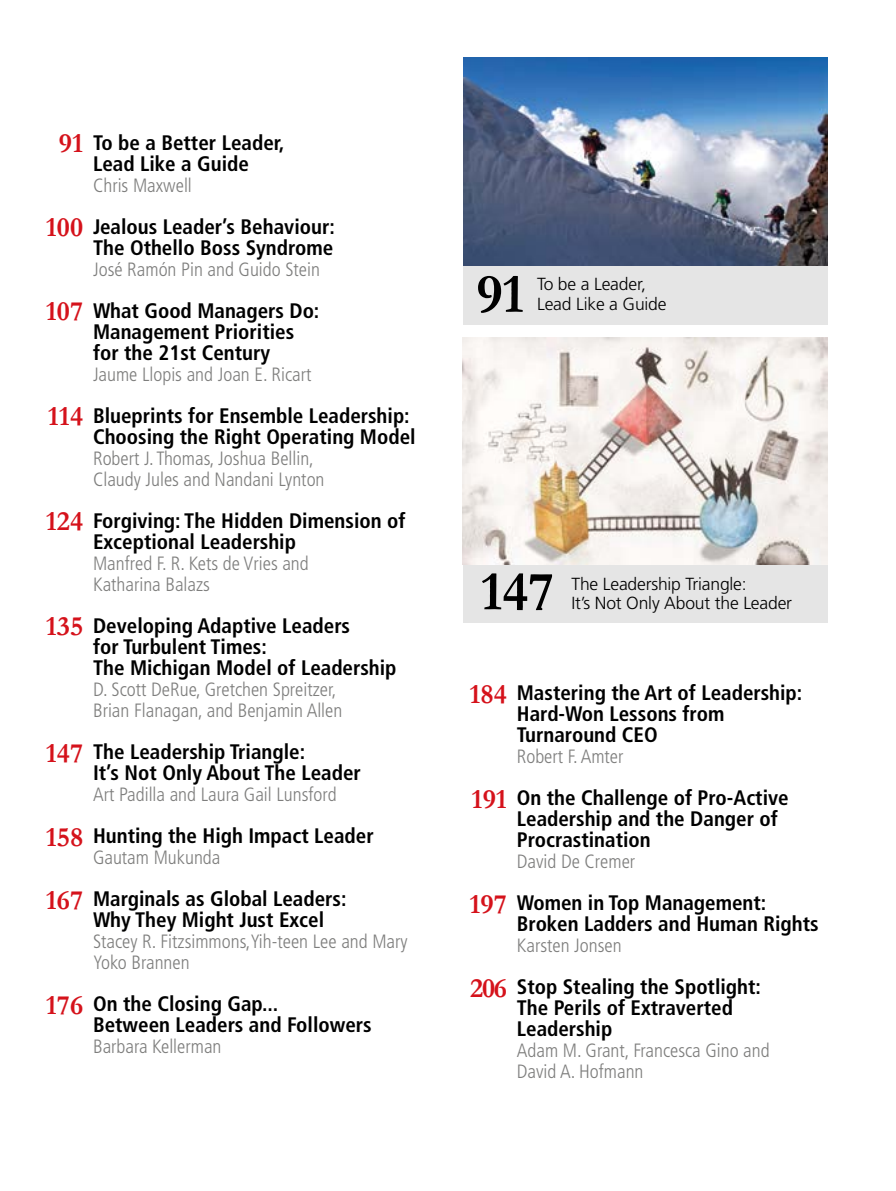
<style>
.page{position:relative;width:896px;height:1191px;background:#fff}
.page>*{position:absolute;margin:0;border:0;box-sizing:border-box;transform-origin:0 0}
.t1{font:700 56px "Garamond";color:#000}
.t2{font:700 28px "Garamond";color:#d5121b}
.t3{font:700 condensed 21px/21px "Frutiger";color:#000}
.t4{font:300 condensed 19.25px/21px "Frutiger";color:#7e7e7d}
.t5{font:300 17.5px/19.2px "Frutiger";letter-spacing:-.01em;color:#000}
</style>
<div class="page">
<img style="left:463px;top:58px;width:364px;height:209px">
<div style="left:463px;top:267px;width:364px;height:58px;background:#e5e5e5"></div>
<div style="left:463px;top:564px;width:364px;height:58px;background:#e5e5e5"></div>
<img style="left:463px;top:337px;width:364px;height:227px">
<h2 class="t2" style="left:59px;top:127px;width:26px">91</h2>
<h2 class="t2" style="left:46px;top:211px;width:39px">100</h2>
<h2 class="t2" style="left:46px;top:295px;width:39px">107</h2>
<h2 class="t2" style="left:48px;top:400px;width:37px">114</h2>
<h2 class="t2" style="left:46px;top:505px;width:39px">124</h2>
<h2 class="t2" style="left:46px;top:610px;width:39px">135</h2>
<h2 class="t2" style="left:46px;top:736px;width:39px">147</h2>
<h2 class="t2" style="left:46px;top:820px;width:39px">158</h2>
<h2 class="t2" style="left:46px;top:883px;width:39px">167</h2>
<h2 class="t2" style="left:46px;top:988px;width:39px">176</h2>
<p class="t3" style="left:93px;top:132px;width:193px">To be a Better Leader,<br>Lead Like a Guide</p>
<p class="t4" style="left:93px;top:175px;width:100px">Chris Maxwell</p>
<p class="t3" style="left:93px;top:216px;width:243px">Jealous Leader’s Behaviour:<br>The Othello Boss Syndrome</p>
<p class="t4" style="left:93px;top:259px;width:228px">José Ramón Pin and Guido Stein</p>
<p class="t3" style="left:93px;top:300px;width:228px">What Good Managers Do:<br>Management Priorities for the 21st Century</p>
<p class="t4" style="left:93px;top:364px;width:220px">Jaume Llopis and Joan E. Ricart</p>
<p class="t3" style="left:93px;top:405px;width:324px">Blueprints for Ensemble Leadership:<br>Choosing the Right Operating Model</p>
<p class="t4" style="left:93px;top:448px;width:233px">Robert J. Thomas, Joshua Bellin,<br>Claudy Jules and Nandani Lynton</p>
<p class="t3" style="left:93px;top:510px;width:314px">Forgiving: The Hidden Dimension of<br>Exceptional Leadership</p>
<p class="t4" style="left:93px;top:553px;width:217px">Manfred F. R. Kets de Vries and<br>Katharina Balazs</p>
<p class="t3" style="left:93px;top:615px;width:305px">Developing Adaptive Leaders<br>for Turbulent Times:<br>The Michigan Model of Leadership</p>
<p class="t4" style="left:93px;top:679px;width:251px">D. Scott DeRue, Gretchen Spreitzer,<br>Brian Flanagan, and Benjamin Allen</p>
<p class="t3" style="left:93px;top:741px;width:269px">The Leadership Triangle:<br>It’s Not Only About The Leader</p>
<p class="t4" style="left:93px;top:784px;width:245px">Art Padilla and Laura Gail Lunsford</p>
<p class="t3" style="left:93px;top:825px;width:282px">Hunting the High Impact Leader</p>
<p class="t4" style="left:93px;top:847px;width:129px">Gautam Mukunda</p>
<p class="t3" style="left:93px;top:888px;width:255px">Marginals as Global Leaders:<br>Why They Might Just Excel</p>
<p class="t4" style="left:93px;top:931px;width:316px">Stacey R. Fitzsimmons,Yih-teen Lee and Mary<br>Yoko Brannen</p>
<p class="t3" style="left:93px;top:993px;width:280px">On the Closing Gap...<br>Between Leaders and Followers</p>
<p class="t4" style="left:93px;top:1036px;width:130px">Barbara Kellerman</p>
<h1 class="t1" style="left:476px;top:261px;width:49px">91</h1>
<p class="t5" style="left:537px;top:275px;width:131px">To be a Leader,<br>Lead Like a Guide</p>
<h1 class="t1" style="left:480px;top:558px;width:75px">147</h1>
<p class="t5" style="left:571px;top:574px;width:222px">The Leadership Triangle:<br>It’s Not Only About the Leader</p>
<h2 class="t2" style="left:469px;top:677px;width:39px">184</h2>
<h2 class="t2" style="left:471px;top:782px;width:37px">191</h2>
<h2 class="t2" style="left:469px;top:887px;width:39px">197</h2>
<h2 class="t2" style="left:470px;top:971px;width:38px">206</h2>
<p class="t3" style="left:516px;top:682px;width:287px">Mastering the Art of Leadership:<br>Hard-Won Lessons from<br>Turnaround CEO</p>
<p class="t4" style="left:516px;top:746px;width:108px">Robert F. Amter</p>
<p class="t3" style="left:516px;top:787px;width:273px">On the Challenge of Pro-Active<br>Leadership and the Danger of<br>Procrastination</p>
<p class="t4" style="left:516px;top:851px;width:120px">David De Cremer</p>
<p class="t3" style="left:516px;top:892px;width:303px">Women in Top Management:<br>Broken Ladders and Human Rights</p>
<p class="t4" style="left:516px;top:935px;width:106px">Karsten Jonsen</p>
<p class="t3" style="left:516px;top:976px;width:245px">Stop Stealing the Spotlight:<br>The Perils of Extraverted<br>Leadership</p>
<p class="t4" style="left:516px;top:1040px;width:254px">Adam M. Grant, Francesca Gino and<br>David A. Hofmann</p>
</div>
